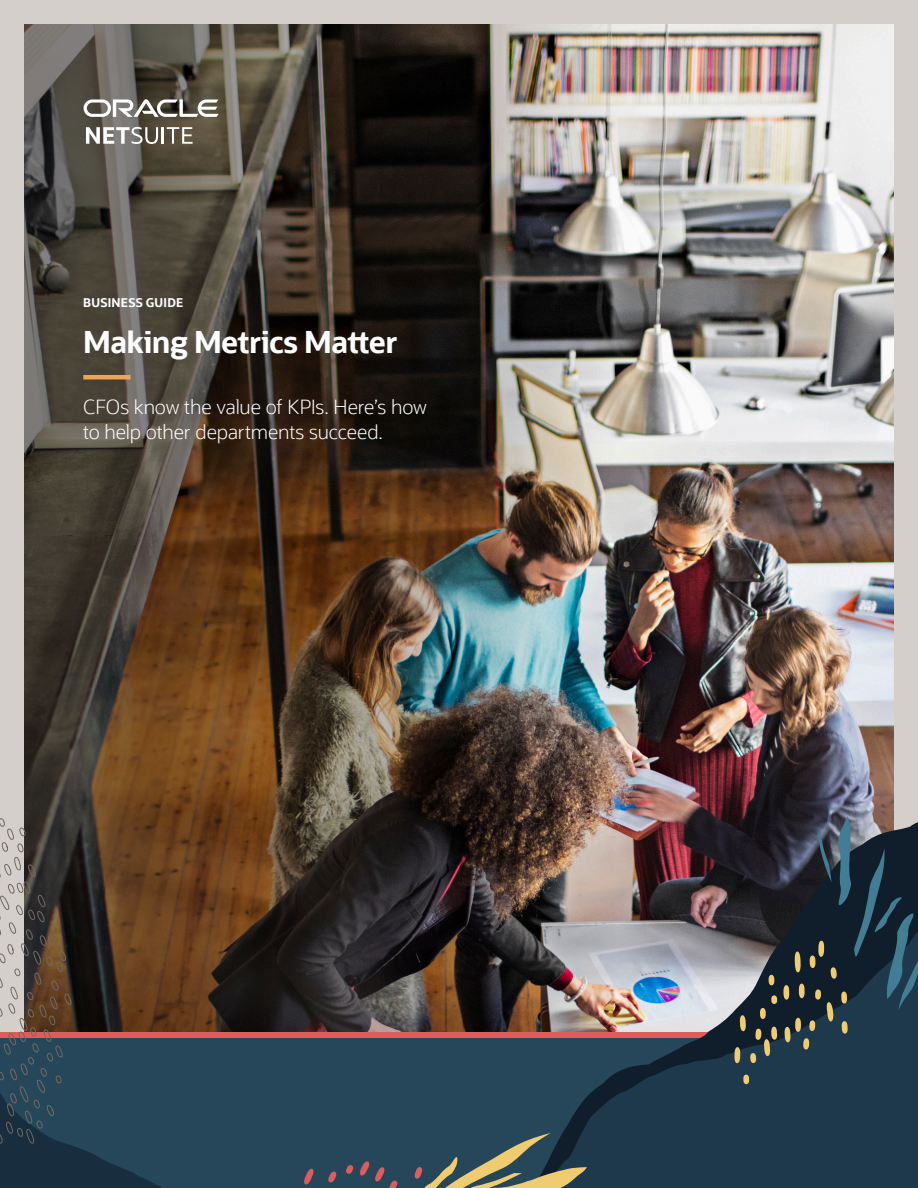
<style>
.page{position:relative;width:918px;height:1188px;background:#fff}
.page>*{position:absolute;margin:0;border:0;box-sizing:border-box;transform-origin:0 0}
.H1_2020{font:700 30px "Oracle Sans";letter-spacing:-.02em;color:#fff}
.H1-b{font:300 19.5px/25.5px "Oracle Sans";letter-spacing:-.01em;color:#fff}
.read-time{font:700 12px "Oracle Sans";letter-spacing:.025em;color:#fff}
</style>
<div class="page">
<div style="left:0;top:0;width:918px;height:1032px;background:#d4cfca"></div>
<img style="left:615px;top:24px;width:279px;height:674px">
<img style="left:24px;top:24px;width:591px;height:938px">
<img style="left:194px;top:698px;width:724px;height:490px">
<svg style="left:0;top:962px;width:280px;height:226px;background:#2f3b43"></svg>
<svg style="left:303px;top:1168px;width:11px;height:17px"></svg>
<svg style="left:328px;top:1171px;width:9px;height:12px"></svg>
<svg style="left:346px;top:1165px;width:7px;height:9px"></svg>
<svg style="left:359px;top:1161px;width:39px;height:27px"></svg>
<svg style="left:413px;top:1133px;width:174px;height:55px;background:#546259"></svg>
<svg style="left:0;top:818px;width:71px;height:326px"></svg>
<svg style="left:769px;top:975px;width:5px;height:10px"></svg>
<svg style="left:743px;top:1075px;width:6px;height:9px"></svg>
<svg style="left:734px;top:995px;width:43px;height:68px;background:#404844"></svg>
<svg style="left:783px;top:816px;width:135px;height:233px;background:#283944"></svg>
<hr style="left:83px;top:375px;width:48px;height:4px;background:#eea357">
<svg style="left:86px;top:127px;width:107px;height:17px;background:#9c9890"></svg>
<svg style="left:84px;top:99px;width:135px;height:18px;background:#97948d"></svg>
<p class="read-time" style="left:83px;top:295px;width:102px">BUSINESS GUIDE</p>
<p class="H1_2020" style="left:83px;top:324px;width:316px">Making Metrics Matter</p>
<p class="H1-b" style="left:83px;top:394px;width:345px">CFOs know the value of KPIs. Here’s how to help other departments succeed.</p>
</div>
